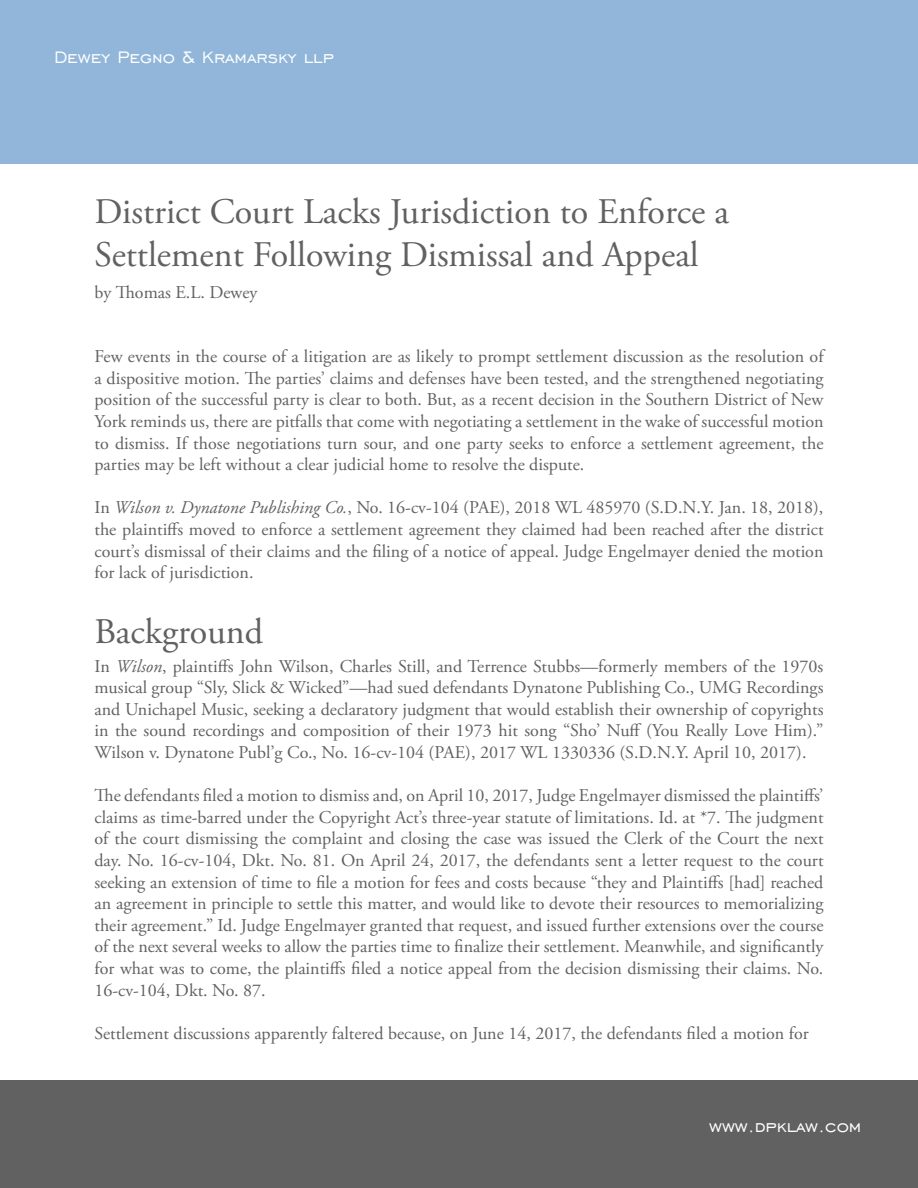
<style>
.page{position:relative;width:918px;height:1188px;background:#fff}
.page>*{position:absolute;margin:0;border:0;box-sizing:border-box;transform-origin:0 0}
.t1{font:36px/43.2px "Adobe Garamond Pro";color:#606160}
.t2{font:21px "Engravers Gothic BT";color:#fff}
.t3{font:18px/21.6px "Adobe Garamond Pro";color:#606160;text-align:justify}
.s1{font-style:italic}
</style>
<div class="page">
<div style="left:0;top:0;width:918px;height:163px;background:#91b6d9"></div>
<div style="left:0;top:1080px;width:918px;height:108px;background:#616161"></div>
<p class="t2" style="left:54px;top:45px;width:281px">Dewey Pegno &amp; Kramarsky llp</p>
<h1 class="t1" style="left:94px;top:191px;width:636px">District Court Lacks Jurisdiction to Enforce a<br>Settlement Following Dismissal and Appeal</h1>
<p class="t3" style="left:94px;top:282px;width:164px">by Thomas E.L. Dewey</p>
<p class="t3" style="left:94px;top:346px;width:731px">Few events in the course of a litigation are as likely to prompt settlement discussion as the resolution of a dispositive motion. The parties’ claims and defenses have been tested, and the strengthened negotiating position of the successful party is clear to both. But, as a recent decision in the Southern District of New York reminds us, there are pitfalls that come with negotiating a settlement in the wake of successful motion to dismiss. If those negotiations turn sour, and one party seeks to enforce a settlement agreement, the parties may be left without a clear judicial home to resolve the dispute.</p>
<p class="t3" style="left:94px;top:498px;width:731px">In <span class="s1">Wilson v. Dynatone Publishing Co.</span>, No. 16-cv-104 (PAE), 2018 WL 485970 (S.D.N.Y. Jan. 18, 2018), the plaintiffs moved to enforce a settlement agreement they claimed had been reached after the district court’s dismissal of their claims and the filing of a notice of appeal. Judge Engelmayer denied the motion for lack of jurisdiction.</p>
<h1 class="t1" style="left:94px;top:611px;width:170px">Background</h1>
<p class="t3" style="left:94px;top:656px;width:731px">In <span class="s1">Wilson</span>, plaintiffs John Wilson, Charles Still, and Terrence Stubbs—formerly members of the 1970s musical group “Sly, Slick &amp; Wicked”—had sued defendants Dynatone Publishing Co., UMG Recordings and Unichapel Music, seeking a declaratory judgment that would establish their ownership of copyrights in the sound recordings and composition of their 1973 hit song “Sho’ Nuff (You Really Love Him).” Wilson v. Dynatone Publ’g Co., No. 16-cv-104 (PAE), 2017 WL 1330336 (S.D.N.Y. April 10, 2017).</p>
<p class="t3" style="left:94px;top:785px;width:731px">The defendants filed a motion to dismiss and, on April 10, 2017, Judge Engelmayer dismissed the plaintiffs’ claims as time-barred under the Copyright Act’s three-year statute of limitations. Id. at *7. The judgment of the court dismissing the complaint and closing the case was issued the Clerk of the Court the next day. No. 16-cv-104, Dkt. No. 81. On April 24, 2017, the defendants sent a letter request to the court seeking an extension of time to file a motion for fees and costs because “they and Plaintiffs [had] reached an agreement in principle to settle this matter, and would like to devote their resources to memorializing their agreement.” Id. Judge Engelmayer granted that request, and issued further extensions over the course of the next several weeks to allow the parties time to finalize their settlement. Meanwhile, and significantly for what was to come, the plaintiffs filed a notice appeal from the decision dismissing their claims. No.<br>16-cv-104, Dkt. No. 87.</p>
<p class="t3" style="left:94px;top:1023px;width:716px">Settlement discussions apparently faltered because, on June 14, 2017, the defendants filed a motion for</p>
<p class="t2" style="left:709px;top:1114px;width:154px">www.dpklaw.com</p>
</div>
